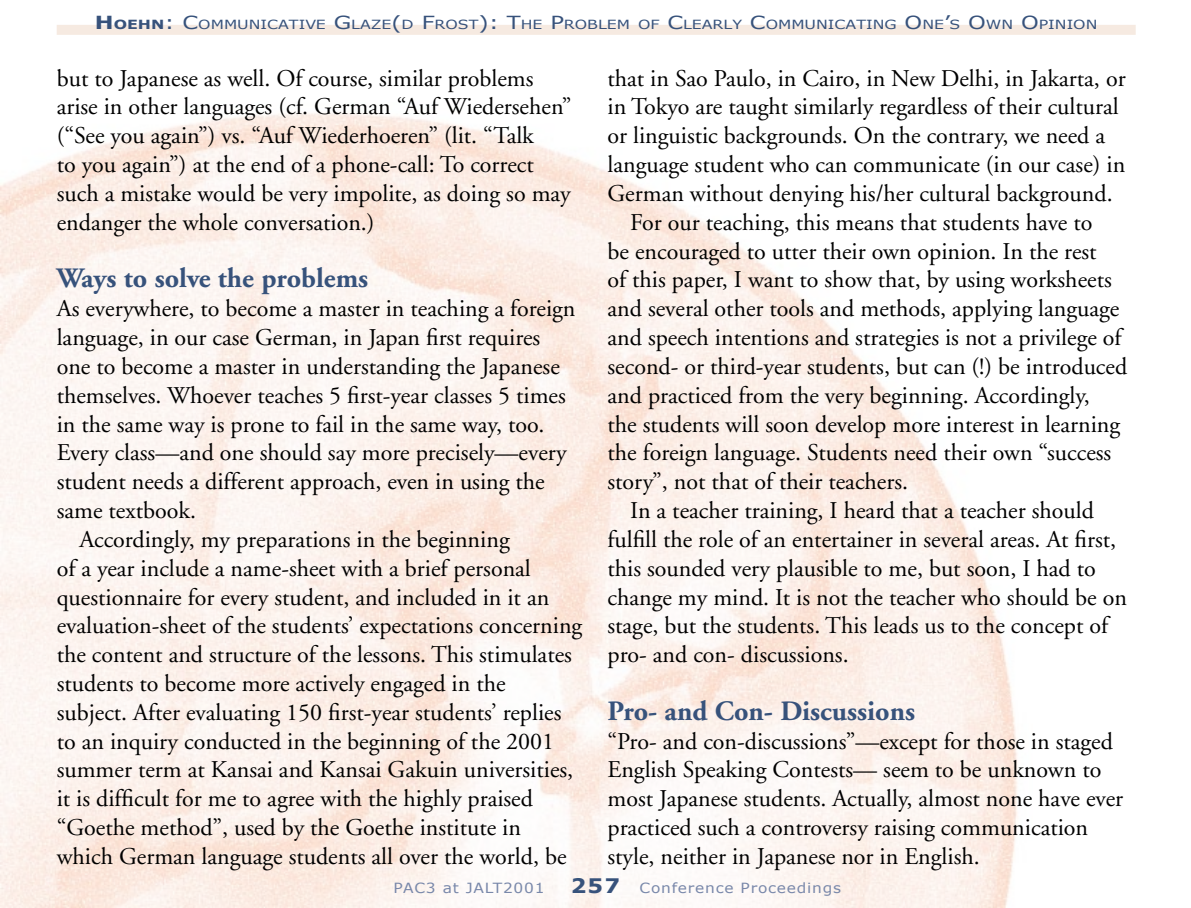
<style>
.page{position:relative;width:1191px;height:908px;background:#fff}
.page>*{position:absolute;margin:0;border:0;box-sizing:border-box;transform-origin:0 0}
.Subtitle{font:700 28px "Adobe Garamond";color:#37527b}
.Main_Text_Indent{font:24px/28.8px "Adobe Garamond";color:#000}
.Main_Text{font:24px/28.8px "Adobe Garamond";color:#000}
.t1{font:14px "Verdana";letter-spacing:.05em;color:#7988aa;scale:1.1 1}
.t2{font:12.6px "Verdana";color:#37527b;scale:1.25 1}
.s1{font-weight:700;font-size:18px}
.s2{font-weight:700}
.s3{font-size:18px}
.s4{font-weight:700;font-size:20px;color:#37527b}
</style>
<div class="page">
<div style="left:57px;top:25px;width:1078px;height:10px;background:#f6eae1"></div>
<p class="t2" style="left:95px;top:17px;width:803px"><span class="s1">H</span><span class="s2">OEHN</span><span class="s3">: C</span>OMMUNICATIVE <span class="s3">G</span>LAZE<span class="s3">(</span>D <span class="s3">F</span>ROST<span class="s3">): T</span>HE <span class="s3">P</span>ROBLEM OF <span class="s3">C</span>LEARLY <span class="s3">C</span>OMMUNICATING <span class="s3">O</span>NE<span class="s3">’</span>S <span class="s3">O</span>WN <span class="s3">O</span>PINION</p>
<p class="Main_Text_Indent" style="left:57px;top:64px;width:516px">but to Japanese as well. Of course, similar problems arise in other languages (cf. German “Auf Wiedersehen” (“See you again”) vs. “Auf Wiederhoeren” (lit. “Talk<br>to you again”) at the end of a phone-call: To correct such a mistake would be very impolite, as doing so may endanger the whole conversation.)</p>
<p class="Subtitle" style="left:57px;top:263px;width:313px">Ways to solve the problems</p>
<p class="Main_Text" style="left:57px;top:295px;width:520px">As everywhere, to become a master in teaching a foreign language, in our case German, in Japan first requires one to become a master in understanding the Japanese themselves. Whoever teaches 5 first-year classes 5 times in the same way is prone to fail in the same way, too.<br>Every class—and one should say more precisely—every student needs a different approach, even in using the same textbook.</p>
<p class="Main_Text_Indent" style="left:57px;top:525px;width:527px;text-indent:23px">Accordingly, my preparations in the beginning<br>of a year include a name-sheet with a brief personal questionnaire for every student, and included in it an evaluation-sheet of the students’ expectations concerning the content and structure of the lessons. This stimulates students to become more actively engaged in the<br>subject. After evaluating 150 first-year students’ replies to an inquiry conducted in the beginning of the 2001 summer term at Kansai and Kansai Gakuin universities, it is difficult for me to agree with the highly praised “Goethe method”, used by the Goethe institute in which German language students all over the world, be</p>
<p class="Main_Text_Indent" style="left:607px;top:64px;width:519px">that in Sao Paulo, in Cairo, in New Delhi, in Jakarta, or in Tokyo are taught similarly regardless of their cultural or linguistic backgrounds. On the contrary, we need a language student who can communicate (in our case) in German without denying his/her cultural background.</p>
<p class="Main_Text_Indent" style="left:607px;top:208px;width:521px;text-indent:23px">For our teaching, this means that students have to<br>be encouraged to utter their own opinion. In the rest<br>of this paper, I want to show that, by using worksheets and several other tools and methods, applying language and speech intentions and strategies is not a privilege of second- or third-year students, but can (!) be introduced and practiced from the very beginning. Accordingly,<br>the students will soon develop more interest in learning the foreign language. Students need their own “success story”, not that of their teachers.</p>
<p class="Main_Text_Indent" style="left:607px;top:496px;width:521px;text-indent:23px">In a teacher training, I heard that a teacher should fulfill the role of an entertainer in several areas. At first, this sounded very plausible to me, but soon, I had to change my mind. It is not the teacher who should be on stage, but the students. This leads us to the concept of pro- and con- discussions.</p>
<p class="Subtitle" style="left:607px;top:695px;width:309px">Pro- and Con- Discussions</p>
<p class="Main_Text" style="left:607px;top:727px;width:517px">“Pro- and con-discussions”—except for those in staged English Speaking Contests— seem to be unknown to most Japanese students. Actually, almost none have ever practiced such a controversy raising communication style, neither in Japanese nor in English.</p>
<p class="t1" style="left:393px;top:878px;width:139px">PAC3 at JALT2001</p>
<p class="t1" style="left:571px;top:878px;width:247px"><span class="s4">257</span> Conference Proceedings</p>
</div>
